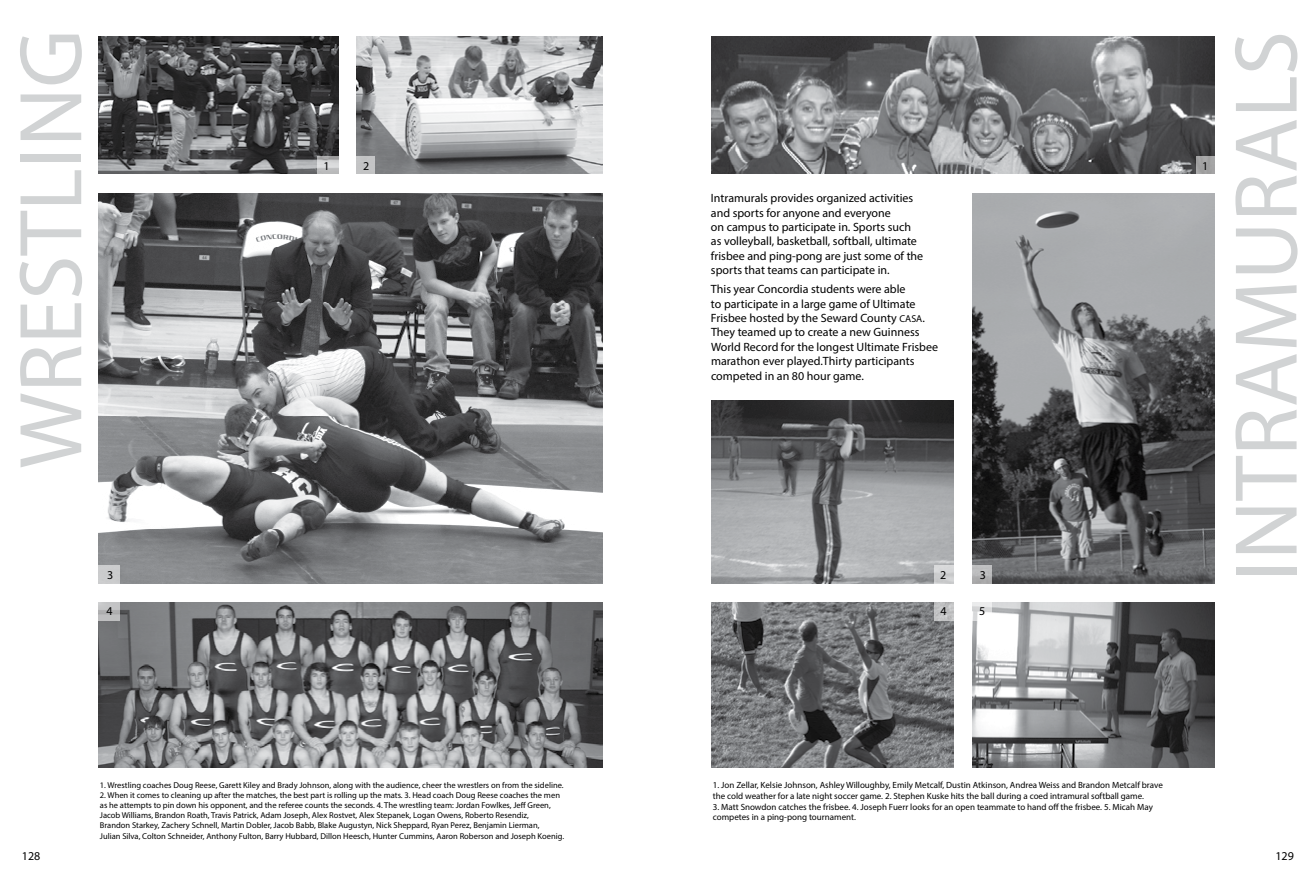
<style>
.page{position:relative;width:1314px;height:882px;background:#fff}
.page>*{position:absolute;margin:0;border:0;box-sizing:border-box;transform-origin:0 0}
.t1{font:90px "Myriad Pro";color:#d1d3d4}
.t2{font:12px/14.4px "Myriad Pro";color:#000}
.t3{font:9px/10.8px "Myriad Pro";color:#000}
.t4{font:8.5px/10.2px "Myriad Pro";color:#000}
.s1{font-size:10px}
</style>
<div class="page">
<img style="left:98px;top:603px;width:504px;height:165px">
<img style="left:972px;top:603px;width:243px;height:165px">
<img style="left:98px;top:36px;width:241px;height:138px">
<img style="left:356px;top:36px;width:246px;height:138px">
<svg style="left:317px;top:156px;width:58px;height:18px"></svg>
<img style="left:98px;top:193px;width:504px;height:391px">
<svg style="left:98px;top:565px;width:22px;height:56px"></svg>
<img style="left:711px;top:603px;width:243px;height:165px">
<img style="left:711px;top:36px;width:504px;height:138px">
<div style="left:1196px;top:156px;width:58px;height:56px;background:#fff"></div>
<img style="left:972px;top:193px;width:243px;height:391px">
<img style="left:711px;top:400px;width:243px;height:184px">
<svg style="left:934px;top:565px;width:58px;height:56px"></svg>
<h1 class="t1" style="left:-4px;top:469px;width:441px;rotate:-90deg">WRESTLING</h1>
<h2 class="t2" style="left:107px;top:567px;width:8px">3</h2>
<h2 class="t2" style="left:107px;top:603px;width:8px">4</h2>
<h2 class="t2" style="left:323px;top:158px;width:8px">1</h2>
<h2 class="t2" style="left:363px;top:158px;width:8px">2</h2>
<p class="t4" style="left:100px;top:780px;width:465px">1. Wrestling coaches Doug Reese, Garett Kiley and Brady Johnson, along with the audience, cheer the wrestlers on from the sideline.</p>
<p class="t4" style="left:100px;top:790px;width:466px">2. When it comes to cleaning up after the matches, the best part is rolling up the mats. 3. Head coach Doug Reese coaches the men as he attempts to pin down his opponent, and the referee counts the seconds. 4. The wrestling team: Jordan Fowlkes, Jeff Green, Jacob Williams, Brandon Roath, Travis Patrick, Adam Joseph, Alex Rostvet, Alex Stepanek, Logan Owens, Roberto Resendiz,<br>Brandon Starkey, Zachery Schnell, Martin Dobler, Jacob Babb, Blake Augustyn, Nick Sheppard, Ryan Perez, Benjamin Lierman,<br>Julian Silva, Colton Schneider, Anthony Fulton, Barry Hubbard, Dillon Heesch, Hunter Cummins, Aaron Roberson and Joseph Koenig.</p>
<p class="t2" style="left:711px;top:191px;width:214px">Intramurals provides organized activities and sports for anyone and everyone<br>on campus to participate in. Sports such as volleyball, basketball, softball, ultimate frisbee and ping-pong are just some of the sports that teams can participate in.</p>
<p class="t2" style="left:711px;top:282px;width:229px">This year Concordia students were able<br>to participate in a large game of Ultimate Frisbee hosted by the Seward County <span class="s1">CASA</span>.<br>They teamed up to create a new Guinness World Record for the longest Ultimate Frisbee marathon ever played.Thirty participants competed in an 80 hour game.</p>
<h2 class="t2" style="left:940px;top:567px;width:8px">2</h2>
<h2 class="t2" style="left:980px;top:567px;width:8px">3</h2>
<h2 class="t2" style="left:941px;top:603px;width:8px">4</h2>
<h2 class="t2" style="left:979px;top:603px;width:8px">5</h2>
<h2 class="t2" style="left:1202px;top:158px;width:8px">1</h2>
<h1 class="t1" style="left:1211px;top:581px;width:552px;rotate:-90deg">INTRAMURALS</h1>
<p class="t3" style="left:713px;top:779px;width:452px">1. Jon Zellar, Kelsie Johnson, Ashley Willoughby, Emily Metcalf, Dustin Atkinson, Andrea Weiss and Brandon Metcalf brave the cold weather for a late night soccer game. 2. Stephen Kuske hits the ball during a coed intramural softball game.</p>
<p class="t3" style="left:713px;top:801px;width:442px">3. Matt Snowdon catches the frisbee. 4. Joseph Fuerr looks for an open teammate to hand off the frisbee. 5. Micah May competes in a ping-pong tournament.</p>
<h2 class="t2" style="left:22px;top:849px;width:20px">128</h2>
<h2 class="t2" style="left:1275px;top:849px;width:20px">129</h2>
</div>
